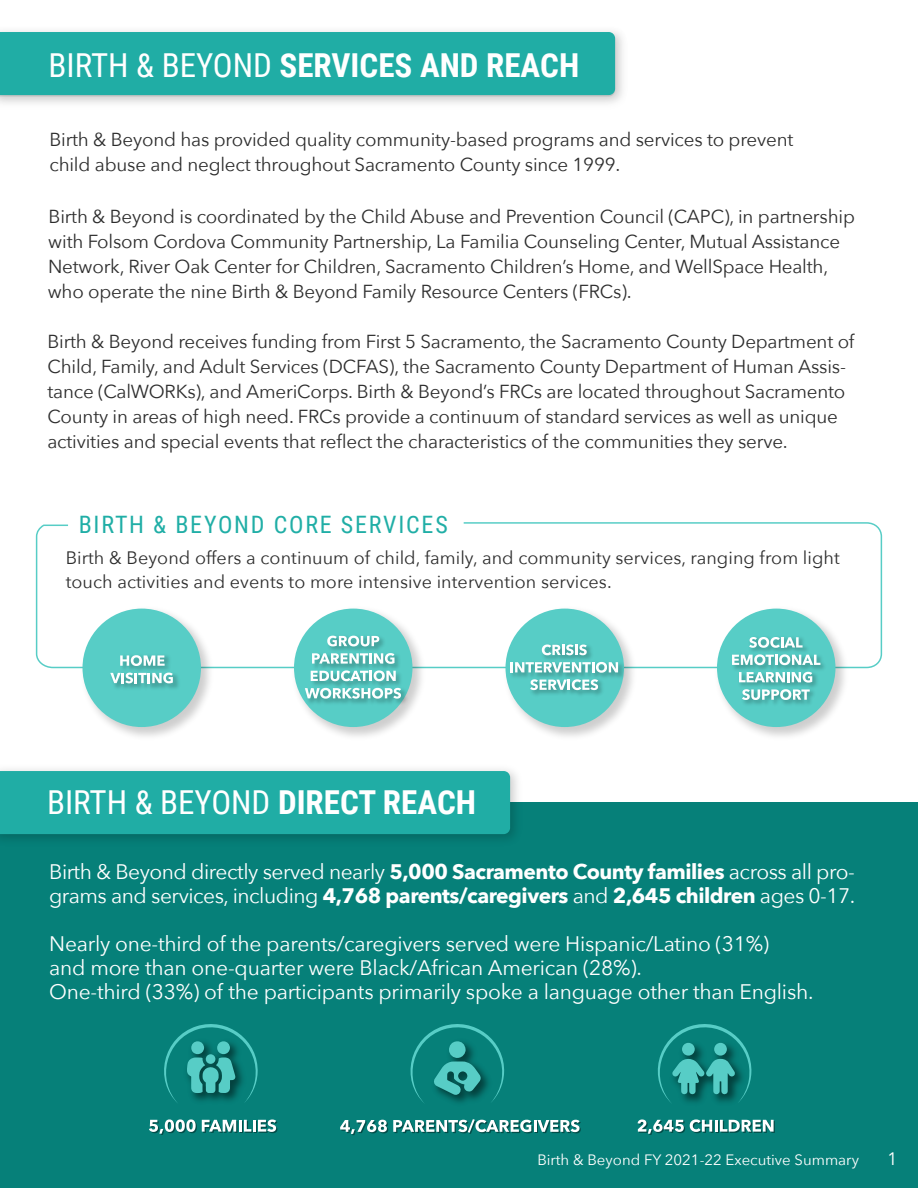
<style>
.page{position:relative;width:918px;height:1188px;background:#fff}
.page>*{position:absolute;margin:0;border:0;box-sizing:border-box;transform-origin:0 0}
.t1{font:700 33px "Roboto Condensed";color:#fff}
.t2{font:33px "Roboto Condensed";color:#fff}
.t3{font:24px "Roboto Condensed";letter-spacing:.075em;color:#20aea6}
.t4{font:21px/24px "Avenir Next";letter-spacing:-.01em;color:#fff}
.t5{font:18.75px/25px "Avenir Next";letter-spacing:-.01em;color:#2d2d2d}
.t6{font:18px/24px "Avenir Next";letter-spacing:.005em;color:#2d2d2d}
.t7{font:18px "Avenir Next";color:#fff}
.t8{font:15px "Avenir Next";color:#fff}
.s1{font-weight:400}
.s2{font-weight:700}
</style>
<div class="page">
<div style="left:0;top:803px;width:918px;height:385px;background:#068079"></div>
<svg style="left:35px;top:522px;width:848px;height:147px"></svg>
<img style="left:711px;top:603px;width:142px;height:134px">
<div style="left:717px;top:609px;width:118px;height:118px;background:#57cdc6;border-radius:50%"></div>
<img style="left:499px;top:603px;width:143px;height:134px">
<div style="left:506px;top:609px;width:118px;height:118px;background:#57cdc6;border-radius:50%"></div>
<img style="left:288px;top:603px;width:142px;height:134px">
<div style="left:294px;top:609px;width:118px;height:118px;background:#57cdc6;border-radius:50%"></div>
<img style="left:76px;top:603px;width:143px;height:134px">
<div style="left:83px;top:609px;width:118px;height:118px;background:#57cdc6;border-radius:50%"></div>
<img style="left:110px;top:656px;width:69px;height:32px">
<svg style="left:120px;top:655px;width:45px;height:11px"></svg>
<svg style="left:110px;top:673px;width:63px;height:10px"></svg>
<img style="left:303px;top:633px;width:107px;height:73px">
<svg style="left:327px;top:636px;width:52px;height:10px"></svg>
<svg style="left:312px;top:653px;width:82px;height:11px"></svg>
<svg style="left:311px;top:670px;width:85px;height:11px"></svg>
<svg style="left:305px;top:688px;width:96px;height:11px"></svg>
<img style="left:508px;top:642px;width:119px;height:57px">
<svg style="left:542px;top:645px;width:45px;height:10px"></svg>
<svg style="left:510px;top:662px;width:108px;height:11px"></svg>
<svg style="left:530px;top:679px;width:68px;height:11px"></svg>
<img style="left:730px;top:634px;width:98px;height:74px">
<svg style="left:749px;top:637px;width:54px;height:11px"></svg>
<svg style="left:732px;top:654px;width:88px;height:11px"></svg>
<svg style="left:739px;top:672px;width:73px;height:11px"></svg>
<svg style="left:742px;top:689px;width:68px;height:11px"></svg>
<img style="left:0;top:31px;width:623px;height:73px">
<div style="left:0;top:32px;width:615px;height:65px;background:#20ada5"></div>
<img style="left:0;top:769px;width:528px;height:70px">
<div style="left:0;top:771px;width:510px;height:63px;background:#20ada5"></div>
<svg style="left:149px;top:1119px;width:128px;height:16px"></svg>
<svg style="left:638px;top:1119px;width:137px;height:16px"></svg>
<svg style="left:340px;top:1119px;width:241px;height:16px"></svg>
<svg style="left:410px;top:1024px;width:95px;height:79px"></svg>
<svg style="left:657px;top:1024px;width:95px;height:79px"></svg>
<svg style="left:164px;top:1024px;width:94px;height:78px"></svg>
<h1 class="t1" style="left:49px;top:42px;width:532px"><span class="s1">BIRTH &amp; BEYOND</span> SERVICES AND REACH</h1>
<p class="t5" style="left:49px;top:126px;width:745px">Birth &amp; Beyond has provided quality community-based programs and services to prevent child abuse and neglect throughout Sacramento County since 1999.</p>
<p class="t5" style="left:48px;top:203px;width:809px">Birth &amp; Beyond is coordinated by the Child Abuse and Prevention Council (CAPC), in partnership with Folsom Cordova Community Partnership, La Familia Counseling Center, Mutual Assistance Network, River Oak Center for Children, Sacramento Children’s Home, and WellSpace Health, who operate the nine Birth &amp; Beyond Family Resource Centers (FRCs).</p>
<p class="t5" style="left:47px;top:328px;width:809px">Birth &amp; Beyond receives funding from First 5 Sacramento, the Sacramento County Department of Child, Family, and Adult Services (DCFAS), the Sacramento County Department of Human Assis&shy;tance (CalWORKs), and AmeriCorps. Birth &amp; Beyond’s FRCs are located throughout Sacramento County in areas of high need. FRCs provide a continuum of standard services as well as unique activities and special events that reflect the characteristics of the communities they serve.</p>
<p class="t3" style="left:79px;top:507px;width:371px">BIRTH &amp; BEYOND CORE SERVICES</p>
<p class="t6" style="left:66px;top:545px;width:776px">Birth &amp; Beyond offers a continuum of child, family, and community services, ranging from light touch activities and events to more intensive intervention services.</p>
<h1 class="t2" style="left:47px;top:779px;width:431px">BIRTH &amp; BEYOND <span class="s2">DIRECT REACH</span></h1>
<p class="t4" style="left:49px;top:858px;width:808px">Birth &amp; Beyond directly served nearly <span class="s2">5,000 Sacramento County families</span> across all pro&shy;grams and services, including <span class="s2">4,768 parents/caregivers</span> and <span class="s2">2,645 children</span> ages 0-17.</p>
<p class="t4" style="left:49px;top:930px;width:766px">Nearly one-third of the parents/caregivers served were Hispanic/Latino (31%)<br>and more than one-quarter were Black/African American (28%).<br>One-third (33%) of the participants primarily spoke a language other than English.</p>
<p class="t8" style="left:537px;top:1147px;width:323px">Birth &amp; Beyond FY 2021-22 Executive Summary</p>
<p class="t7" style="left:887px;top:1144px;width:12px">1</p>
</div>
